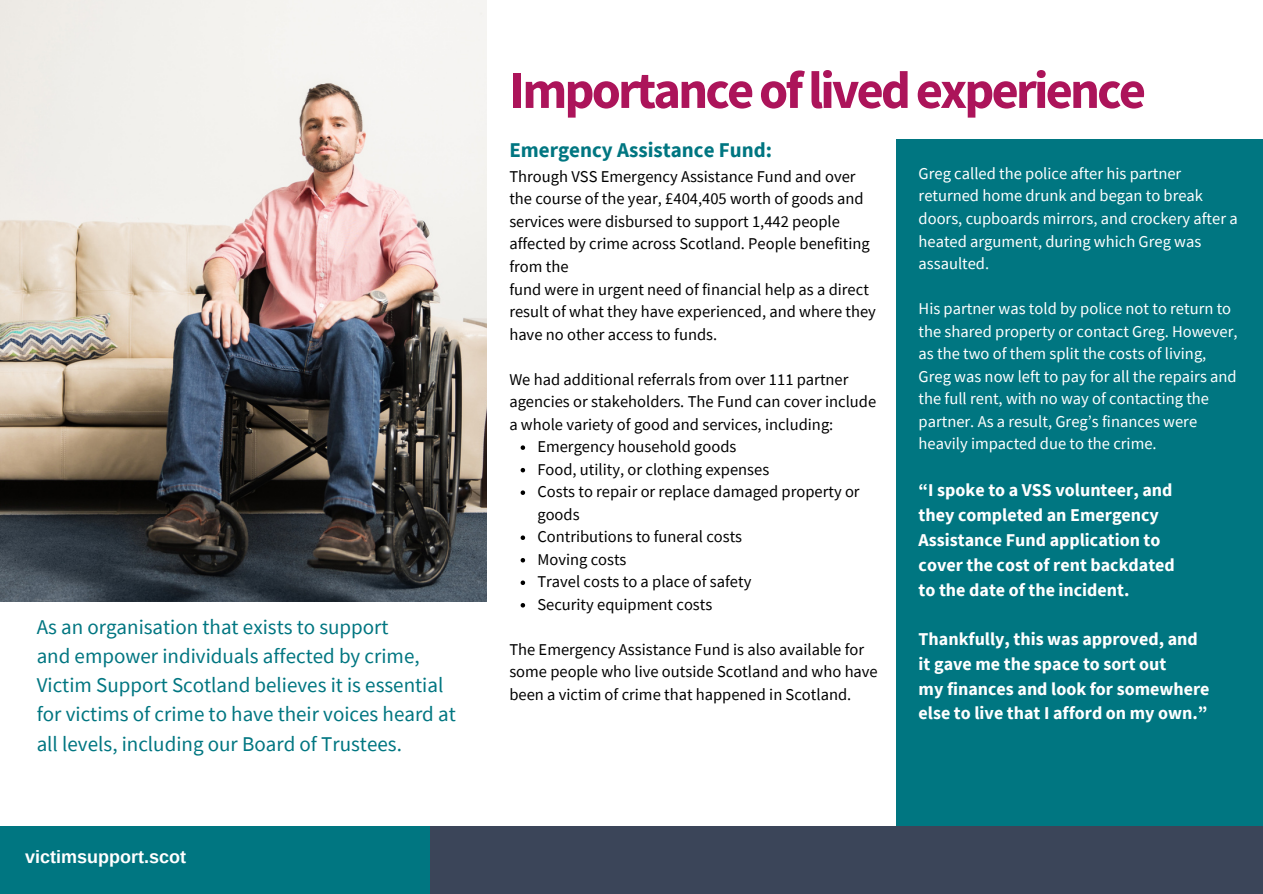
<style>
.page{position:relative;width:1263px;height:894px;background:#fff}
.page>*{position:absolute;margin:0;border:0;box-sizing:border-box;transform-origin:0 0}
.t1{font:700 52.5px "Source Sans Pro";letter-spacing:-.055em;color:#ac145a}
.t2{font:21px/29.2px "Source Sans Pro";color:#007681}
.t3{font:700 21px "Source Sans Pro";color:#007681}
.t4{font:700 18px/24.8px "Source Sans Pro";color:#fff}
.t5{font:700 18px "Arimo";color:#fff}
.t6{font:16.5px/22.5px "Source Sans Pro";color:#000}
.t7{font:16.5px/22.5px "Source Sans Pro";color:#fff}
</style>
<div class="page">
<div style="left:0;top:825px;width:448px;height:68px;background:#007681"></div>
<div style="left:430px;top:825px;width:833px;height:68px;background:#3b4559"></div>
<img style="left:0;top:0;width:487px;height:601px">
<svg style="left:521px;top:445px;width:4px;height:5px"></svg>
<svg style="left:521px;top:468px;width:4px;height:4px"></svg>
<svg style="left:521px;top:490px;width:4px;height:5px"></svg>
<svg style="left:521px;top:535px;width:4px;height:5px"></svg>
<svg style="left:521px;top:558px;width:4px;height:4px"></svg>
<svg style="left:521px;top:580px;width:4px;height:5px"></svg>
<svg style="left:521px;top:603px;width:4px;height:4px"></svg>
<div style="left:896px;top:139px;width:367px;height:686px;background:#007681"></div>
<p class="t2" style="left:37px;top:611px;width:421px">As an organisation that exists to support<br>and empower individuals affected by crime, Victim Support Scotland believes it is essential for victims of crime to have their voices heard at all levels, including our Board of Trustees.</p>
<p class="t5" style="left:25px;top:846px;width:162px">victimsupport.scot</p>
<p class="t1" style="left:509px;top:56px;width:638px">Importanceoflivedexperience</p>
<h2 class="t3" style="left:509px;top:136px;width:264px">Emergency Assistance Fund:</h2>
<h1 class="t6" style="left:509px;top:165px;width:362px">Through VSS Emergency Assistance Fund and over the course of the year, £404,405 worth of goods and services were disbursed to support 1,442 people affected by crime across Scotland. People benefiting from the</h1>
<p class="t6" style="left:509px;top:277px;width:368px">fund were in urgent need of financial help as a direct result of what they have experienced, and where they have no other access to funds.</p>
<p class="t6" style="left:509px;top:367px;width:368px">We had additional referrals from over 111 partner agencies or stakeholders. The Fund can cover include a whole variety of good and services, including:</p>
<p class="t6" style="left:537px;top:435px;width:201px">Emergency household goods</p>
<p class="t6" style="left:537px;top:457px;width:233px">Food, utility, or clothing expenses</p>
<p class="t6" style="left:537px;top:480px;width:324px">Costs to repair or replace damaged property or goods</p>
<p class="t6" style="left:537px;top:525px;width:206px">Contributions to funeral costs</p>
<p class="t6" style="left:537px;top:547px;width:91px">Moving costs</p>
<p class="t6" style="left:537px;top:570px;width:216px">Travel costs to a place of safety</p>
<p class="t6" style="left:537px;top:592px;width:176px">Security equipment costs</p>
<p class="t6" style="left:509px;top:637px;width:370px">The Emergency Assistance Fund is also available for some people who live outside Scotland and who have been a victim of crime that happened in Scotland.</p>
<p class="t7" style="left:919px;top:162px;width:321px">Greg called the police after his partner returned home drunk and began to break doors, cupboards mirrors, and crockery after a heated argument, during which Greg was assaulted.</p>
<h3 class="t7" style="left:919px;top:297px;width:320px">His partner was told by police not to return to the shared property or contact Greg. However, as the two of them split the costs of living, Greg was now left to pay for all the repairs and the full rent, with no way of contacting the partner. As a result, Greg’s finances were heavily impacted due to the crime.</h3>
<h3 class="t4" style="left:919px;top:477px;width:258px">“I spoke to a VSS volunteer, and they completed an Emergency<br>Assistance Fund application to cover the cost of rent backdated to the date of the incident.</h3>
<h3 class="t4" style="left:919px;top:626px;width:292px">Thankfully, this was approved, and it gave me the space to sort out<br>my finances and look for somewhere else to live that I afford on my own.”</h3>
</div>
